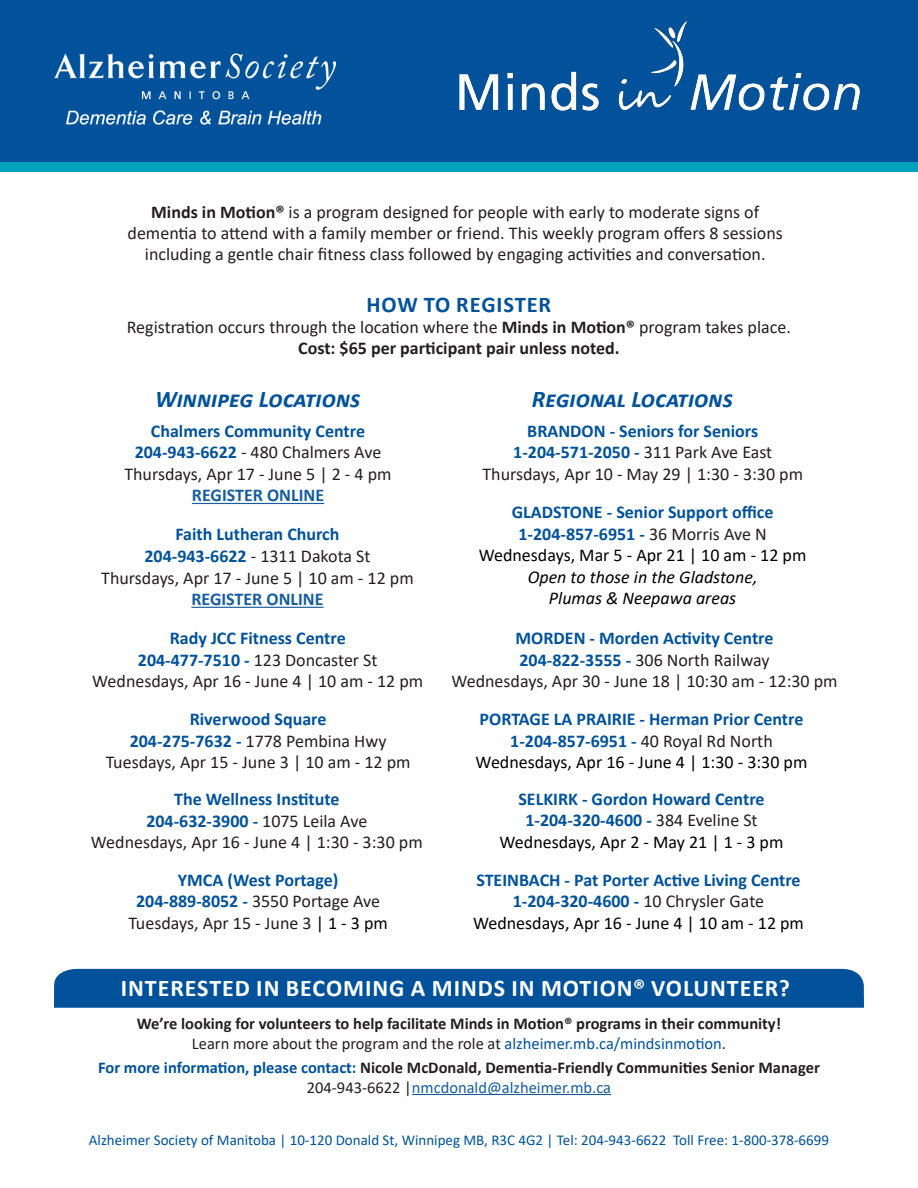
<style>
.page{position:relative;width:918px;height:1188px;background:#fff}
.page>*{position:absolute;margin:0;border:0;box-sizing:border-box;transform-origin:0 0}
.t1{font:700 24px "Calibri";letter-spacing:.04em;color:#fff}
.t2{font:italic 700 24px "Calibri";color:#01529a}
.t3{font:700 22.5px "Calibri";letter-spacing:.04em;color:#01529a}
.t4{font:18px/21.6px "Calibri";color:#231f20;text-align:center}
.t5{font:700 18px/21.6px "Calibri";color:#01529a;text-align:center}
.t6{font:italic 18px/21.6px "Calibri";color:#000;text-align:center}
.t7{font:700 18px "Calibri";color:#175d9e}
.t8{font:700 16.5px/19.5px "Calibri";color:#231f20;text-align:center}
.t9{font:15px "Calibri";color:#01529a}
.s1{font-weight:700}
.s2{font-weight:700;color:#01529a}
.s3{color:#000}
.s4{font-weight:400;color:#231f20}
.s5{font-weight:400;color:#000}
.s6{font-weight:400}
.s7{font-weight:400;color:#01529a}
.s8{color:#01529a}
.s9{font-weight:400;color:#175d9e}
</style>
<div class="page">
<div style="left:0;top:125px;width:918px;height:47px;background:#00a1bc"></div>
<div style="left:0;top:0;width:918px;height:161px;background:#01529a"></div>
<img style="left:55px;top:53px;width:281px;height:72px">
<div style="left:54px;top:968px;width:810px;height:40px;background:#01529a"></div>
<hr style="left:412px;top:1094px;width:199px;height:1px;background:#175d9e">
<hr style="left:191px;top:607px;width:133px;height:1px;background:#175d9e">
<img style="left:459px;top:21px;width:401px;height:90px">
<hr style="left:192px;top:503px;width:132px;height:1px;background:#175d9e">
<p class="t4" style="left:128px;top:201px;width:657px;line-height:21px"><span class="s1">Minds in Motion®</span> is a program designed for people with early to moderate signs of dementia to attend with a family member or friend. This weekly program offers 8 sessions including a gentle chair fitness class followed by engaging activities and conversation.</p>
<p class="t3" style="left:366px;top:289px;width:186px">HOW TO REGISTER</p>
<p class="t4" style="left:127px;top:316px;width:666px;line-height:21px">Registration occurs through the location where the <span class="s1">Minds in Motion®</span> program takes place.<br><span class="s1">Cost: $65 per participant pair unless noted.</span></p>
<h1 class="t2" style="left:155px;top:382px;width:207px">Winnipeg Locations</h1>
<h1 class="t2" style="left:532px;top:382px;width:202px">Regional Locations</h1>
<p class="t4" style="left:124px;top:419px;width:269px"><span class="s2">Chalmers Community Centre<br>204-943-6622</span> - 480 Chalmers Ave<br>Thursdays, Apr 17 - June 5 | 2 - 4 pm</p>
<p class="t7" style="left:192px;top:483px;width:134px">REGISTER ONLINE</p>
<p class="t4" style="left:101px;top:523px;width:314px"><span class="s2">Faith Lutheran Church<br>204-943-6622</span> - 1311 Dakota St<br>Thursdays, Apr 17 - June 5 | 10 am - 12 pm</p>
<p class="t7" style="left:191px;top:587px;width:134px">REGISTER ONLINE</p>
<p class="t4" style="left:92px;top:627px;width:333px"><span class="s2">Rady JCC Fitness Centre<br>204-477-7510 -</span> 123 Doncaster St<br>Wednesdays, Apr 16 - June 4 | 10 am - 12 pm</p>
<p class="t4" style="left:106px;top:708px;width:306px"><span class="s2">Riverwood Square<br>204-275-7632 -</span> 1778 Pembina Hwy<br>Tuesdays, Apr 15 - June 3 | 10 am - 12 pm</p>
<p class="t4" style="left:91px;top:788px;width:333px"><span class="s2">The Wellness Institute<br>204-632-3900 -</span> 1075 Leila Ave<br>Wednesdays, Apr 16 - June 4 | 1:30 - 3:30 pm</p>
<p class="t4" style="left:128px;top:869px;width:261px"><span class="s2">YMCA (West Portage)<br>204-889-8052 -</span> 3550 Portage Ave<br>Tuesdays, Apr 15 - June 3 <span class="s3">| 1 - 3 pm</span></p>
<p class="t4" style="left:482px;top:419px;width:322px"><span class="s2">BRANDON - Seniors for Seniors<br>1-204-571-2050 -</span> 311 Park Ave East<br>Thursdays, Apr 10 - May 29 | 1:30 - 3:30 pm</p>
<p class="t5" style="left:479px;top:501px;width:329px">GLADSTONE - Senior Support office<br>1-204-857-6951 - <span class="s4">36 Morris Ave N<br></span><span class="s5">Wednesdays, Mar 5 - Apr 21 | 10 am - 12 pm</span></p>
<p class="t6" style="left:528px;top:565px;width:231px">Open to those in the Gladstone,<br>Plumas &amp; Neepawa areas</p>
<p class="t4" style="left:451px;top:627px;width:388px"><span class="s2">MORDEN - Morden Activity Centre<br>204-822-3555 -</span> 306 North Railway<br>Wednesdays, Apr 30 - June 18 | 10:30 am - 12:30 pm</p>
<p class="t5" style="left:476px;top:708px;width:333px">PORTAGE LA PRAIRIE - Herman Prior Centre<br>1-204-857-6951 - <span class="s4">40 Royal Rd North<br></span><span class="s5">Wednesdays, Apr 16 - June 4 | 1:30 - 3:30 pm</span></p>
<p class="t5" style="left:500px;top:788px;width:285px">SELKIRK - Gordon Howard Centre<br>1-204-320-4600 - <span class="s4">384 Eveline St<br></span><span class="s5">Wednesdays, Apr 2 - May 21 | 1 - 3 pm</span></p>
<p class="t5" style="left:473px;top:869px;width:333px">STEINBACH - Pat Porter Active Living Centre<br>1-204-320-4600 - <span class="s4">10 Chrysler Gate<br></span><span class="s5">Wednesdays, Apr 16 - June 4 | 10 am - 12 pm</span></p>
<h1 class="t1" style="left:121px;top:971px;width:671px">INTERESTED IN BECOMING A MINDS IN MOTION® VOLUNTEER?</h1>
<p class="t8" style="left:137px;top:1014px;width:646px">We’re looking for volunteers to help facilitate Minds in Motion® programs in their community!<br><span class="s6">Learn more about the program and the role at</span> <span class="s7">alzheimer.mb.ca/mindsinmotion</span><span class="s6">.</span></p>
<p class="t8" style="left:98px;top:1057px;width:723px"><span class="s8">For more information, please contact:</span> Nicole McDonald, Dementia-Friendly Communities Senior Manager<br><span class="s6">204-943-6622 |</span><span class="s9">nmcdonald@alzheimer.mb.ca</span></p>
<p class="t9" style="left:89px;top:1129px;width:742px">Alzheimer Society of Manitoba | 10-120 Donald St, Winnipeg MB, R3C 4G2 | Tel: 204-943-6622 Toll Free: 1-800-378-6699</p>
</div>
